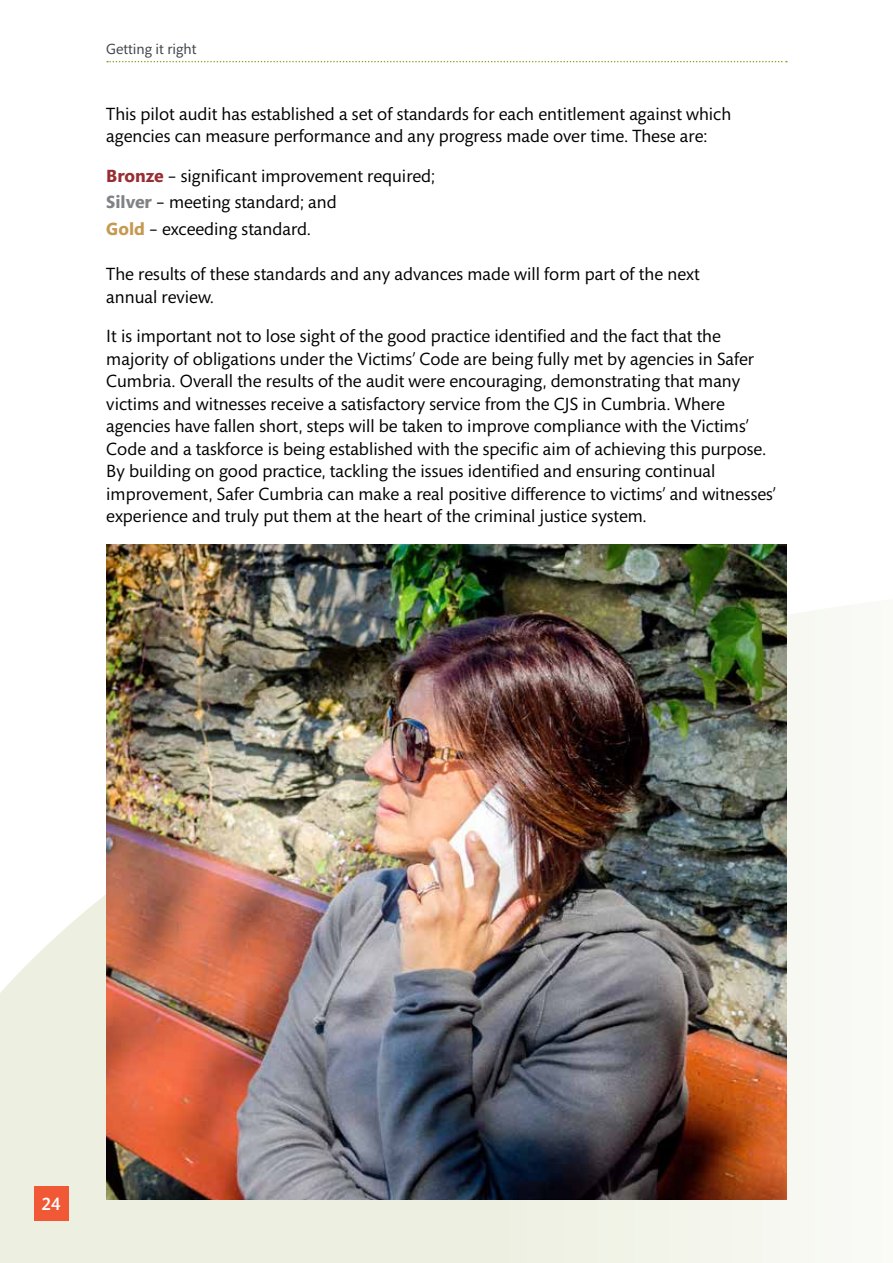
<style>
.page{position:relative;width:893px;height:1263px;background:#fff}
.page>*{position:absolute;margin:0;border:0;box-sizing:border-box;transform-origin:0 0}
.t1{font:18px/22.5px "Mundo Sans";color:#000}
.t2{font:500 18px "Mundo Sans Std";color:#fff}
.t3{font:15px "Mundo Sans";color:#3d4349}
.s1{font-weight:700;color:#982e34}
.s2{font-weight:700;color:#808285}
.s3{font-weight:700;color:#c59952}
</style>
<div class="page">
<svg style="left:0;top:605px;width:851px;height:658px"></svg>
<div style="left:34px;top:1186px;width:34px;height:34px;background:#f15835"></div>
<svg style="left:107px;top:61px;width:680px;height:1px"></svg>
<img style="left:106px;top:544px;width:681px;height:655px">
<p class="t3" style="left:106px;top:41px;width:92px">Getting it right</p>
<p class="t1" style="left:106px;top:103px;width:626px">This pilot audit has established a set of standards for each entitlement against which agencies can measure performance and any progress made over time. These are:</p>
<p class="t1" style="left:106px;top:163px;width:330px;line-height:26.7px"><span class="s1">Bronze</span> – significant improvement required;<br><span class="s2">Silver</span> – meeting standard; and<br><span class="s3">Gold</span> – exceeding standard.</p>
<p class="t1" style="left:106px;top:263px;width:595px">The results of these standards and any advances made will form part of the next annual review.</p>
<p class="t1" style="left:106px;top:325px;width:671px">It is important not to lose sight of the good practice identified and the fact that the majority of obligations under the Victims’ Code are being fully met by agencies in Safer Cumbria. Overall the results of the audit were encouraging, demonstrating that many victims and witnesses receive a satisfactory service from the CJS in Cumbria. Where agencies have fallen short, steps will be taken to improve compliance with the Victims’ Code and a taskforce is being established with the specific aim of achieving this purpose.<br>By building on good practice, tackling the issues identified and ensuring continual improvement, Safer Cumbria can make a real positive difference to victims’ and witnesses’ experience and truly put them at the heart of the criminal justice system.</p>
<p class="t2" style="left:41px;top:1194px;width:21px">24</p>
</div>
